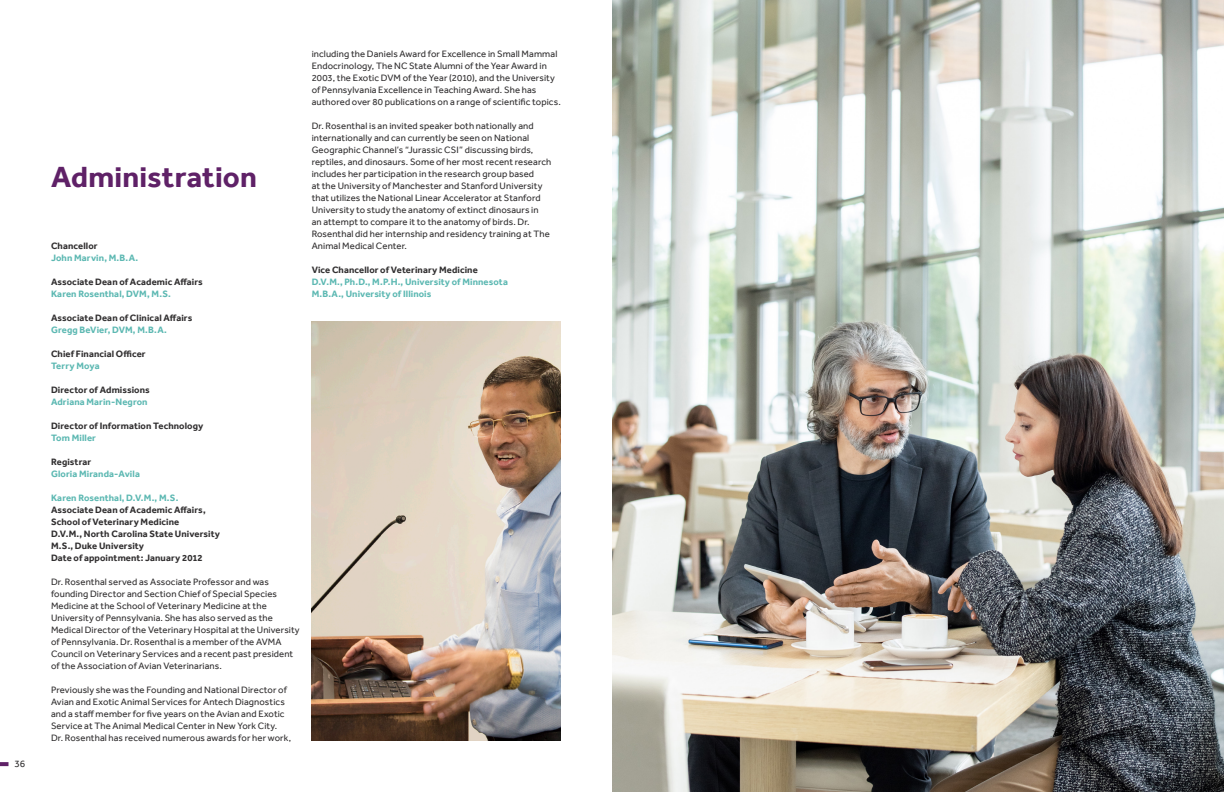
<style>
.page{position:relative;width:1224px;height:792px;background:#fff}
.page>*{position:absolute;margin:0;border:0;box-sizing:border-box;transform-origin:0 0}
.t1{font:700 30px "Effra";letter-spacing:.005em;color:#5f2167}
.t2{font:10px "Effra";color:#312f30}
.t3{font:9.5px/12px "Effra";letter-spacing:.01em;color:#312f30}
.t4{font:700 9.5px "Effra";letter-spacing:.01em;color:#312f30}
.t5{font:700 9.5px "Effra";letter-spacing:.01em;color:#5cb8b2}
</style>
<div class="page">
<svg style="left:0;top:762px;width:9px;height:4px"></svg>
<img style="left:612px;top:0;width:612px;height:792px">
<img style="left:312px;top:322px;width:249px;height:419px">
<p class="t2" style="left:14px;top:758px;width:12px">36</p>
<p class="t1" style="left:51px;top:159px;width:207px">Administration</p>
<p class="t4" style="left:51px;top:240px;width:48px">Chancellor</p>
<p class="t5" style="left:51px;top:252px;width:89px">John Marvin, M.B.A.</p>
<p class="t4" style="left:51px;top:276px;width:153px">Associate Dean of Academic Affairs</p>
<p class="t5" style="left:51px;top:288px;width:121px">Karen Rosenthal, DVM, M.S.</p>
<p class="t4" style="left:51px;top:312px;width:143px">Associate Dean of Clinical Affairs</p>
<p class="t5" style="left:51px;top:324px;width:117px">Gregg BeVier, DVM, M.B.A.</p>
<p class="t4" style="left:51px;top:348px;width:96px">Chief Financial Officer</p>
<p class="t5" style="left:51px;top:360px;width:50px">Terry Moya</p>
<p class="t4" style="left:51px;top:384px;width:100px">Director of Admissions</p>
<p class="t5" style="left:51px;top:396px;width:98px">Adriana Marin-Negron</p>
<p class="t4" style="left:51px;top:420px;width:154px">Director of Information Technology</p>
<p class="t5" style="left:51px;top:432px;width:46px">Tom Miller</p>
<p class="t4" style="left:51px;top:456px;width:42px">Registrar</p>
<p class="t5" style="left:51px;top:468px;width:90px">Gloria Miranda-Avila</p>
<p class="t5" style="left:51px;top:492px;width:129px">Karen Rosenthal, D.V.M., M.S.</p>
<p class="t4" style="left:51px;top:504px;width:156px">Associate Dean of Academic Affairs,</p>
<p class="t4" style="left:51px;top:516px;width:130px">School of Veterinary Medicine</p>
<p class="t4" style="left:51px;top:528px;width:170px">D.V.M., North Carolina State University</p>
<p class="t4" style="left:51px;top:540px;width:95px">M.S., Duke University</p>
<p class="t4" style="left:51px;top:552px;width:153px">Date of appointment: January 2012</p>
<p class="t3" style="left:51px;top:576px;width:250px">Dr. Rosenthal served as Associate Professor and was founding Director and Section Chief of Special Species Medicine at the School of Veterinary Medicine at the University of Pennsylvania. She has also served as the Medical Director of the Veterinary Hospital at the University of Pennsylvania. Dr. Rosenthal is a member of the AVMA Council on Veterinary Services and a recent past president of the Association of Avian Veterinarians.</p>
<p class="t3" style="left:51px;top:684px;width:242px">Previously she was the Founding and National Director of Avian and Exotic Animal Services for Antech Diagnostics and a staff member for five years on the Avian and Exotic Service at The Animal Medical Center in New York City.<br>Dr. Rosenthal has received numerous awards for her work,</p>
<p class="t3" style="left:312px;top:48px;width:251px">including the Daniels Award for Excellence in Small Mammal Endocrinology, The NC State Alumni of the Year Award in 2003, the Exotic DVM of the Year (2010), and the University of Pennsylvania Excellence in Teaching Award. She has authored over 80 publications on a range of scientific topics.</p>
<p class="t3" style="left:312px;top:120px;width:224px">Dr. Rosenthal is an invited speaker both nationally and</p>
<p class="t3" style="left:312px;top:132px;width:219px">internationally and can currently be seen on National</p>
<p class="t3" style="left:312px;top:144px;width:241px">Geographic Channel’s “Jurassic CSI” discussing birds, reptiles, and dinosaurs. Some of her most recent research includes her participation in the research group based<br>at the University of Manchester and Stanford University that utilizes the National Linear Accelerator at Stanford University to study the anatomy of extinct dinosaurs in<br>an attempt to compare it to the anatomy of birds. Dr.<br>Rosenthal did her internship and residency training at The Animal Medical Center.</p>
<p class="t4" style="left:312px;top:265px;width:168px">Vice Chancellor of Veterinary Medicine</p>
<p class="t5" style="left:312px;top:277px;width:198px">D.V.M., Ph.D., M.P.H., University of Minnesota</p>
<p class="t5" style="left:312px;top:289px;width:121px">M.B.A., University of Illinois</p>
</div>
